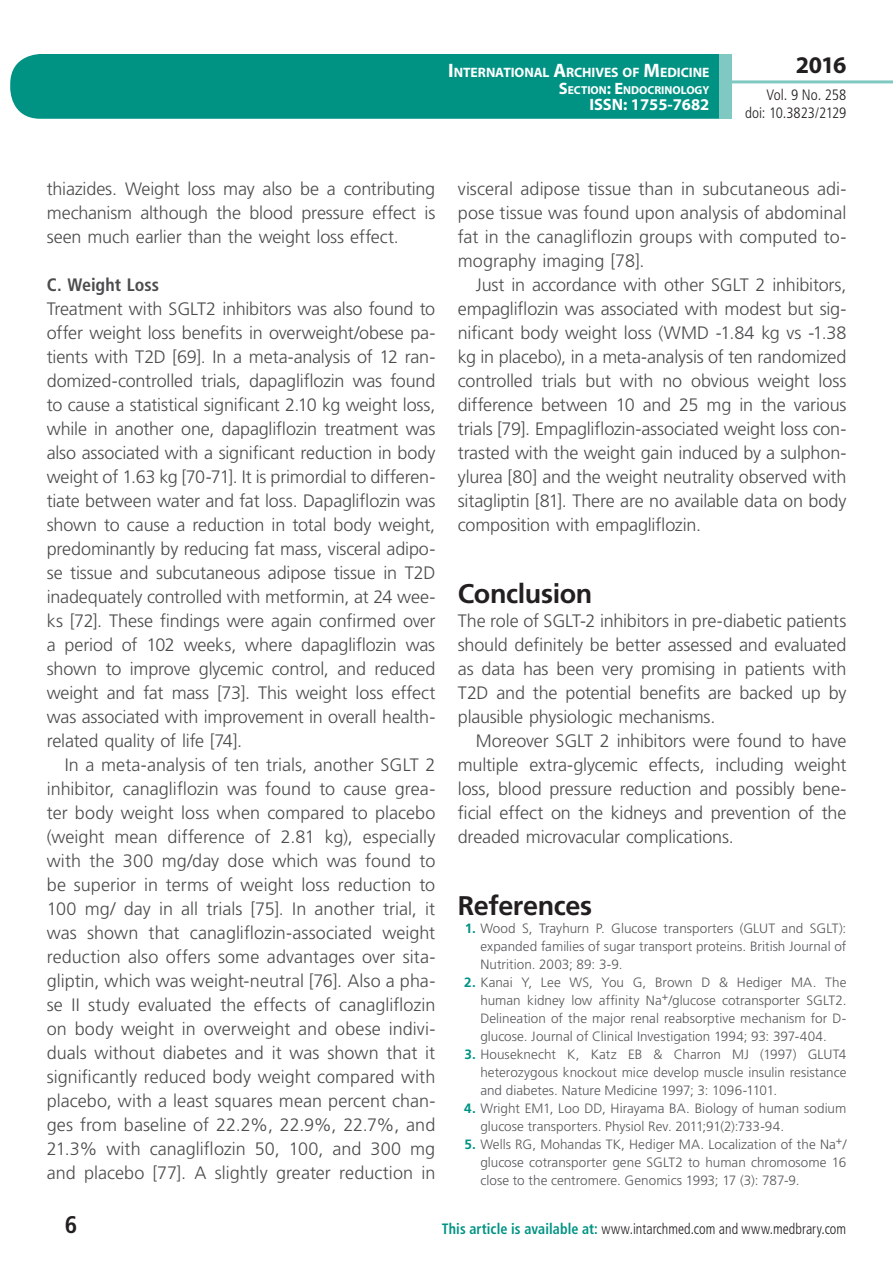
<style>
.page{position:relative;width:893px;height:1263px;background:#fff}
.page>*{position:absolute;margin:0;border:0;box-sizing:border-box;transform-origin:0 0}
.t1{font:700 27px "Frutiger LT Std";letter-spacing:-.015em;color:#231f20}
.t2{font:700 24px "Myriad Pro";color:#231f20}
.t3{font:700 condensed 24px "Frutiger LT Std";color:#231f20}
.t4{font:300 18px/24px "Frutiger LT Std";letter-spacing:-.01em;color:#4b4c4d;text-align:justify}
.t5{font:700 condensed 18px "Frutiger LT Std";color:#4b4c4d}
.t6{font:700 16.5px "Myriad Pro";color:#fff}
.t7{font:300 condensed 15px "Frutiger LT Std";letter-spacing:.005em;color:#231f20;scale:.94 1}
.t8{font:300 condensed 15px/18px "Frutiger LT Std";letter-spacing:.005em;color:#231f20;text-align:right}
.t9{font:700 13.65px "Myriad Pro";letter-spacing:-.005em;color:#fff}
.t10{font:300 13.5px/18px "Frutiger LT Std";color:#57585a;text-align:justify}
.t11{font:700 11.55px "Myriad Pro";color:#fff}
.s1{font-size:19.5px}
.s2{font-size:16.5px}
.s3{font-weight:700;color:#009384}
</style>
<div class="page">
<div style="left:10px;top:54px;width:775px;height:65px;background:#009384;border-radius:30px"></div>
<div style="left:732px;top:0;width:161px;height:157px;background:#fff"></div>
<hr style="left:730px;top:80px;width:163px;height:3px;background:#80c9c2">
<div style="left:719px;top:54px;width:13px;height:65px;background:#80c9c2"></div>
<p class="t9" style="left:448px;top:64px;width:263px"><span class="s1">I</span>NTERNATIONAL <span class="s1">A</span>RCHIVES OF <span class="s1">M</span>EDICINE</p>
<p class="t11" style="left:559px;top:82px;width:152px"><span class="s2">S</span>ECTION<span class="s2">: E</span>NDOCRINOLOGY</p>
<p class="t6" style="left:589px;top:94px;width:122px">ISSN: 1755-7682</p>
<h2 class="t2" style="left:796px;top:49px;width:52px">2016</h2>
<p class="t8" style="left:745px;top:86px;width:103px">Vol. 9 No. 258 doi: 10.3823/2129</p>
<p class="t4" style="left:47px;top:177px;width:390px">thiazides. Weight loss may also be a contributing mechanism although the blood pressure effect is seen much earlier than the weight loss effect.</p>
<p class="t5" style="left:47px;top:274px;width:114px">C. Weight Loss</p>
<p class="t4" style="left:47px;top:297px;width:390px">Treatment with SGLT2 inhibitors was also found to offer weight loss benefits in overweight/obese pa&shy;tients with T2D [69]. In a meta-analysis of 12 ran&shy;domized-controlled trials, dapagliflozin was found to cause a statistical significant 2.10 kg weight loss, while in another one, dapagliflozin treatment was also associated with a significant reduction in body weight of 1.63 kg [70-71]. It is primordial to differen&shy;tiate between water and fat loss. Dapagliflozin was shown to cause a reduction in total body weight, predominantly by reducing fat mass, visceral adipo&shy;se tissue and subcutaneous adipose tissue in T2D inadequately controlled with metformin, at 24 wee&shy;ks [72]. These findings were again confirmed over a period of 102 weeks, where dapagliflozin was shown to improve glycemic control, and reduced weight and fat mass [73]. This weight loss effect was associated with improvement in overall health&shy;related quality of life [74].</p>
<p class="t4" style="left:47px;top:753px;width:390px;text-indent:18px">In a meta-analysis of ten trials, another SGLT 2 inhibitor, canagliflozin was found to cause grea&shy;ter body weight loss when compared to placebo (weight mean difference of 2.81 kg), especially with the 300 mg/day dose which was found to be superior in terms of weight loss reduction to 100 mg/ day in all trials [75]. In another trial, it was shown that canagliflozin-associated weight reduction also offers some advantages over sita&shy;gliptin, which was weight-neutral [76]. Also a pha&shy;se II study evaluated the effects of canagliflozin on body weight in overweight and obese indivi&shy;duals without diabetes and it was shown that it significantly reduced body weight compared with placebo, with a least squares mean percent chan&shy;ges from baseline of 22.2%, 22.9%, 22.7%, and 21.3% with canagliflozin 50, 100, and 300 mg and placebo [77]. A slightly greater reduction in</p>
<p class="t4" style="left:458px;top:177px;width:390px">visceral adipose tissue than in subcutaneous adi&shy;pose tissue was found upon analysis of abdominal fat in the canagliflozin groups with computed to&shy;mography imaging [78].</p>
<p class="t4" style="left:458px;top:273px;width:390px;text-indent:18px">Just in accordance with other SGLT 2 inhibitors, empagliflozin was associated with modest but sig&shy;nificant body weight loss (WMD -1.84 kg vs -1.38 kg in placebo), in a meta-analysis of ten randomized controlled trials but with no obvious weight loss difference between 10 and 25 mg in the various trials [79]. Empagliflozin-associated weight loss con&shy;trasted with the weight gain induced by a sulphon&shy;ylurea [80] and the weight neutrality observed with sitagliptin [81]. There are no available data on body composition with empagliflozin.</p>
<h1 class="t1" style="left:458px;top:578px;width:136px">Conclusion</h1>
<p class="t4" style="left:458px;top:609px;width:390px">The role of SGLT-2 inhibitors in pre-diabetic patients should definitely be better assessed and evaluated as data has been very promising in patients with T2D and the potential benefits are backed up by plausible physiologic mechanisms.</p>
<p class="t4" style="left:458px;top:729px;width:390px;text-indent:18px">Moreover SGLT 2 inhibitors were found to have multiple extra-glycemic effects, including weight loss, blood pressure reduction and possibly bene&shy;ficial effect on the kidneys and prevention of the dreaded microvacular complications.</p>
<h1 class="t1" style="left:458px;top:890px;width:136px">References</h1>
<p class="t10" style="left:480px;top:919px;width:368px;text-indent:-16px"><span class="s3">1.</span> Wood S, Trayhurn P. Glucose transporters (GLUT and SGLT): expanded families of sugar transport proteins. British Journal of Nutrition. 2003; 89: 3-9.</p>
<p class="t10" style="left:480px;top:973px;width:368px;text-indent:-16px"><span class="s3">2.</span> Kanai Y, Lee WS, You G, Brown D &amp; Hediger MA. The human kidney low affinity Na<sup>+</sup>/glucose cotransporter SGLT2.<br>Delineation of the major renal reabsorptive mechanism for D&shy;glucose. Journal of Clinical Investigation 1994; 93: 397-404.</p>
<p class="t10" style="left:480px;top:1045px;width:368px;text-indent:-16px"><span class="s3">3.</span> Houseknecht K, Katz EB &amp; Charron MJ (1997) GLUT4 heterozygous knockout mice develop muscle insulin resistance and diabetes. Nature Medicine 1997; 3: 1096-1101.</p>
<p class="t10" style="left:480px;top:1099px;width:368px;text-indent:-16px"><span class="s3">4.</span> Wright EM1, Loo DD, Hirayama BA. Biology of human sodium glucose transporters. Physiol Rev. 2011;91(2):733-94.</p>
<p class="t10" style="left:480px;top:1135px;width:368px;text-indent:-16px"><span class="s3">5.</span> Wells RG, Mohandas TK, Hediger MA. Localization of the Na<sup>+</sup>/ glucose cotransporter gene SGLT2 to human chromosome 16 close to the centromere. Genomics 1993; 17 (3): 787-9.</p>
<h2 class="t3" style="left:65px;top:1210px;width:14px">6</h2>
<p class="t7" style="left:442px;top:1220px;width:432px"><span class="s3">This article is available at:</span> www.intarchmed.com and www.medbrary.com</p>
</div>
